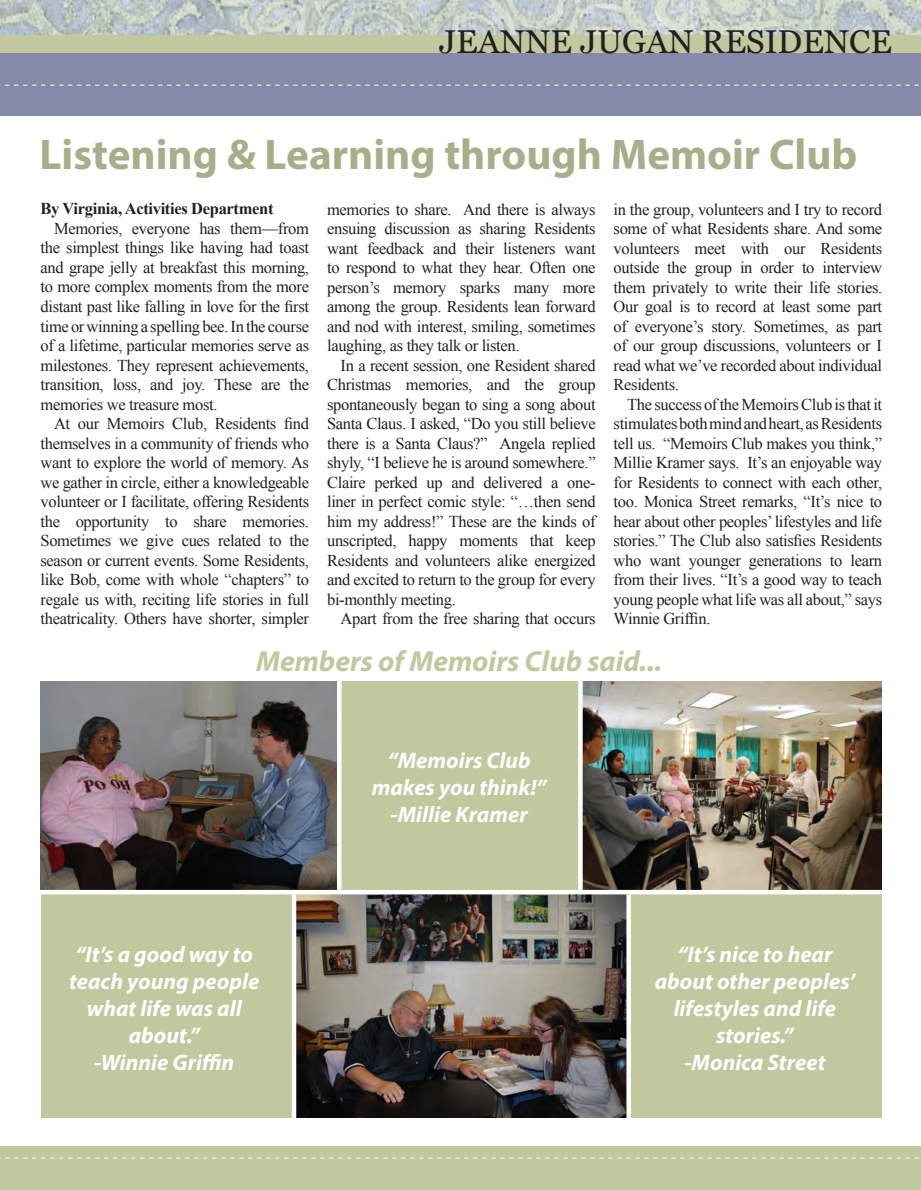
<style>
.page{position:relative;width:921px;height:1190px;background:#fff}
.page>*{position:absolute;margin:0;border:0;box-sizing:border-box;transform-origin:0 0}
.t1{font:700 43.05px "Myriad Pro";color:#a7af8a}
.t2{font:33px "Georgia";color:#231f20}
.t3{font:italic 700 29.1px "Myriad Pro";color:#c1c89d}
.t4{font:italic 700 22.5px/27px "Myriad Pro";color:#fff;text-align:center}
.t5{font:16.5px/19.5px "Times New Roman";letter-spacing:-.02em;color:#231f20;text-align:justify}
.t6{font:700 16.5px "Times New Roman";letter-spacing:-.02em;color:#231f20}
</style>
<div class="page">
<img style="left:0;top:0;width:921px;height:35px">
<div style="left:0;top:35px;width:921px;height:50px;background:#c1c89d"></div>
<div style="left:0;top:1146px;width:921px;height:44px;background:#c1c89d"></div>
<div style="left:0;top:53px;width:921px;height:63px;background:#848aa8"></div>
<svg style="left:0;top:85px;width:919px;height:1px"></svg>
<svg style="left:0;top:1157px;width:919px;height:1px"></svg>
<div style="left:41px;top:682px;width:840px;height:436px;background:#c1c89d"></div>
<img style="left:41px;top:682px;width:296px;height:208px">
<img style="left:296px;top:894px;width:330px;height:223px">
<img style="left:582px;top:682px;width:299px;height:208px">
<hr style="left:40px;top:890px;width:873px;height:4px;background:#fff">
<hr style="left:292px;top:894px;width:4px;height:233px;background:#fff">
<div style="left:626px;top:894px;width:5px;height:233px;background:#fff"></div>
<svg style="left:578px;top:681px;width:4px;height:209px"></svg>
<hr style="left:337px;top:659px;width:4px;height:233px;background:#fff">
<h2 class="t2" style="left:439px;top:18px;width:454px">JEANNE JUGAN RESIDENCE</h2>
<h1 class="t1" style="left:40px;top:127px;width:819px">Listening &amp; Learning through Memoir Club</h1>
<p class="t6" style="left:41px;top:197px;width:234px">By Virginia, Activities Department</p>
<p class="t5" style="left:41px;top:218px;width:270px;text-indent:13px">Memories, everyone has them—from the simplest things like having had toast and grape jelly at breakfast this morning, to more complex moments from the more distant past like falling in love for the first time or winning a spelling bee. In the course of a lifetime, particular memories serve as milestones. They represent achievements, transition, loss, and joy. These are the memories we treasure most.</p>
<p class="t5" style="left:41px;top:413px;width:270px;text-indent:13px">At our Memoirs Club, Residents find themselves in a community of friends who want to explore the world of memory. As we gather in circle, either a knowledgeable volunteer or I facilitate, offering Residents the opportunity to share memories.<br>Sometimes we give cues related to the season or current events. Some Residents, like Bob, come with whole “chapters” to regale us with, reciting life stories in full theatricality. Others have shorter, simpler</p>
<p class="t5" style="left:327px;top:199px;width:270px">memories to share. And there is always ensuing discussion as sharing Residents want feedback and their listeners want to respond to what they hear. Often one person’s memory sparks many more among the group. Residents lean forward and nod with interest, smiling, sometimes laughing, as they talk or listen.</p>
<p class="t5" style="left:327px;top:355px;width:270px;text-indent:13px">In a recent session, one Resident shared Christmas memories, and the group spontaneously began to sing a song about Santa Claus. I asked, “Do you still believe there is a Santa Claus?” Angela replied shyly, “I believe he is around somewhere.” Claire perked up and delivered a one&shy;liner in perfect comic style: “…then send him my address!” These are the kinds of unscripted, happy moments that keep Residents and volunteers alike energized and excited to return to the group for every bi-monthly meeting.</p>
<p class="t5" style="left:340px;top:608px;width:256px">Apart from the free sharing that occurs</p>
<p class="t5" style="left:613px;top:199px;width:270px">in the group, volunteers and I try to record some of what Residents share. And some volunteers meet with our Residents outside the group in order to interview them privately to write their life stories.<br>Our goal is to record at least some part of everyone’s story. Sometimes, as part of our group discussions, volunteers or I read what we’ve recorded about individual Residents.</p>
<p class="t5" style="left:613px;top:394px;width:270px;text-indent:13px">The success of the Memoirs Club is that it stimulates both mind and heart, as Residents tell us. “Memoirs Club makes you think,” Millie Kramer says. It’s an enjoyable way for Residents to connect with each other, too. Monica Street remarks, “It’s nice to hear about other peoples’ lifestyles and life stories.” The Club also satisfies Residents who want younger generations to learn from their lives. “It’s a good way to teach young people what life was all about,” says Winnie Griffin.</p>
<h3 class="t3" style="left:256px;top:642px;width:407px">Members of Memoirs Club said...</h3>
<h3 class="t4" style="left:69px;top:940px;width:192px">“It’s a good way to teach young people what life was all about.”<br>-Winnie Griffin</h3>
<h3 class="t4" style="left:372px;top:746px;width:176px">“Memoirs Club makes you think!” -Millie Kramer</h3>
<h3 class="t4" style="left:654px;top:940px;width:202px">“It’s nice to hear about other peoples’ lifestyles and life stories.”<br>-Monica Street</h3>
</div>
